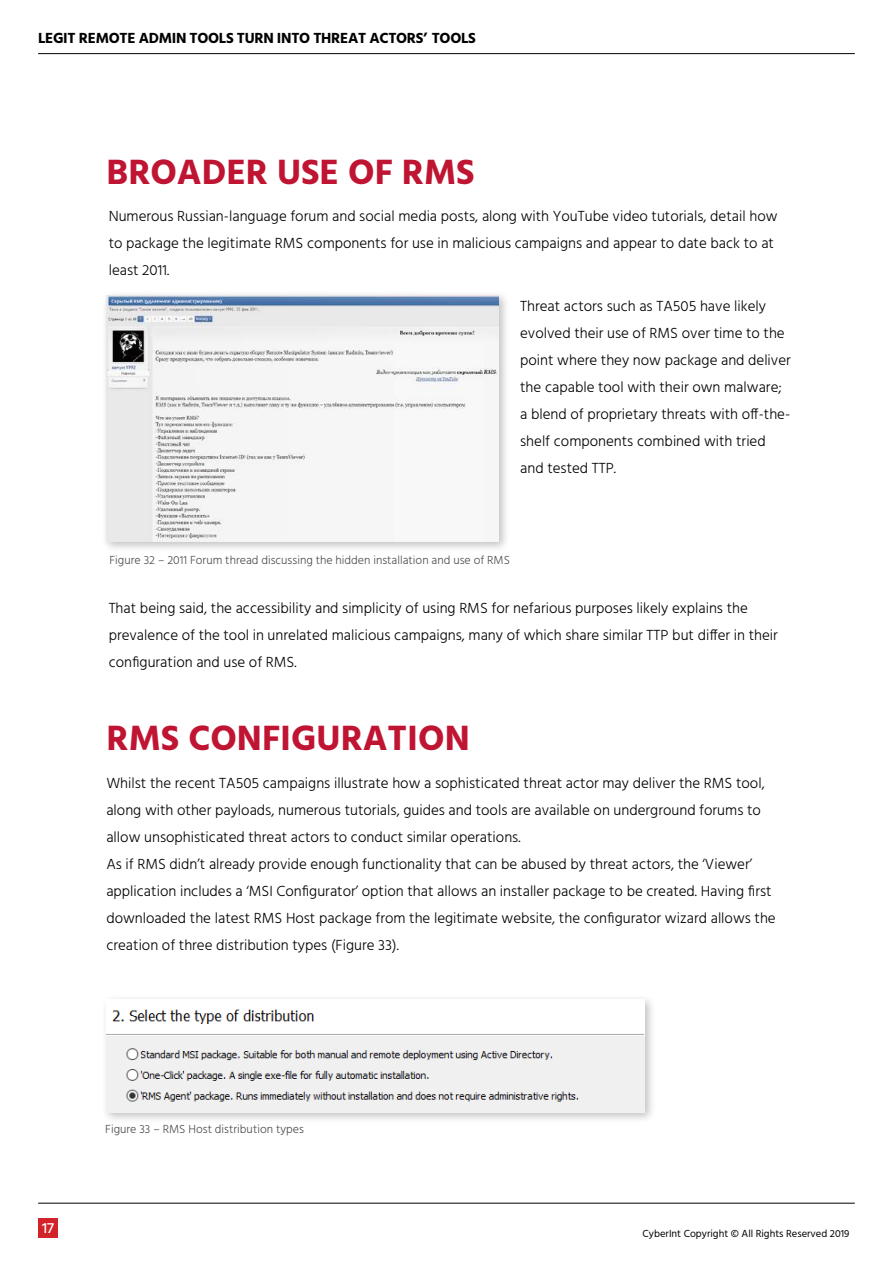
<style>
.page{position:relative;width:893px;height:1263px;background:#fff}
.page>*{position:absolute;margin:0;border:0;box-sizing:border-box;transform-origin:0 0}
.t1{font:700 36px "Hind";color:#c01433}
.t2{font:300 15px/27px "Hind";color:#000}
.t3{font:700 15px "Hind";letter-spacing:-.02em;color:#000}
.t4{font:500 15px "Hind";color:#fff}
.t5{font:300 12px "Hind";color:#4d4d4d}
.t6{font:10.5px "Hind";color:#000}
</style>
<div class="page">
<hr style="left:38px;top:53px;width:817px;height:1px;background:#000">
<hr style="left:38px;top:1203px;width:817px;height:1px;background:#000">
<div style="left:38px;top:1218px;width:20px;height:20px;background:#d2232a"></div>
<div style="left:101px;top:290px;width:409px;height:263px;background:#000;opacity:.25"></div>
<img style="left:106px;top:295px;width:393px;height:246px">
<div style="left:101px;top:994px;width:555px;height:130px;background:#000;opacity:.25"></div>
<img style="left:106px;top:999px;width:539px;height:114px">
<p class="t3" style="left:38px;top:29px;width:439px">LEGIT REMOTE ADMIN TOOLS TURN INTO THREAT ACTORS’ TOOLS</p>
<h1 class="t1" style="left:107px;top:150px;width:370px">BROADER USE OF RMS</h1>
<p class="t2" style="left:109px;top:203px;width:670px">Numerous Russian-language forum and social media posts, along with YouTube video tutorials, detail how to package the legitimate RMS components for use in malicious campaigns and appear to date back to at least 2011.</p>
<p class="t2" style="left:520px;top:293px;width:272px">Threat actors such as TA505 have likely evolved their use of RMS over time to the point where they now package and deliver the capable tool with their own malware;</p>
<p class="t2" style="left:520px;top:401px;width:272px">a blend of proprietary threats with off-the-</p>
<p class="t2" style="left:520px;top:428px;width:247px">shelf components combined with tried</p>
<p class="t2" style="left:520px;top:455px;width:97px">and tested TTP.</p>
<p class="t5" style="left:109px;top:552px;width:402px">Figure 32 – 2011 Forum thread discussing the hidden installation and use of RMS</p>
<p class="t2" style="left:109px;top:595px;width:671px">That being said, the accessibility and simplicity of using RMS for nefarious purposes likely explains the prevalence of the tool in unrelated malicious campaigns, many of which share similar TTP but differ in their configuration and use of RMS.</p>
<h1 class="t1" style="left:107px;top:716px;width:365px">RMS CONFIGURATION</h1>
<p class="t2" style="left:106px;top:770px;width:671px">Whilst the recent TA505 campaigns illustrate how a sophisticated threat actor may deliver the RMS tool, along with other payloads, numerous tutorials, guides and tools are available on underground forums to allow unsophisticated threat actors to conduct similar operations.<br>As if RMS didn t’ already provide enough functionality that can be abused by threat actors, the ‘Viewer‘ application includes a ‘MSI Configurator’ option that allows an installer package to be created. Having first downloaded the latest RMS Host package from the legitimate website, the configurator wizard allows the creation of three distribution types (Figure 33 .(</p>
<p class="t4" style="left:42px;top:1218px;width:13px">17</p>
<p class="t5" style="left:105px;top:1121px;width:200px">Figure 33 – RMS Host distribution types</p>
<p class="t6" style="left:643px;top:1227px;width:208px">CyberInt Copyright © All Rights Reserved 2019</p>
</div>
